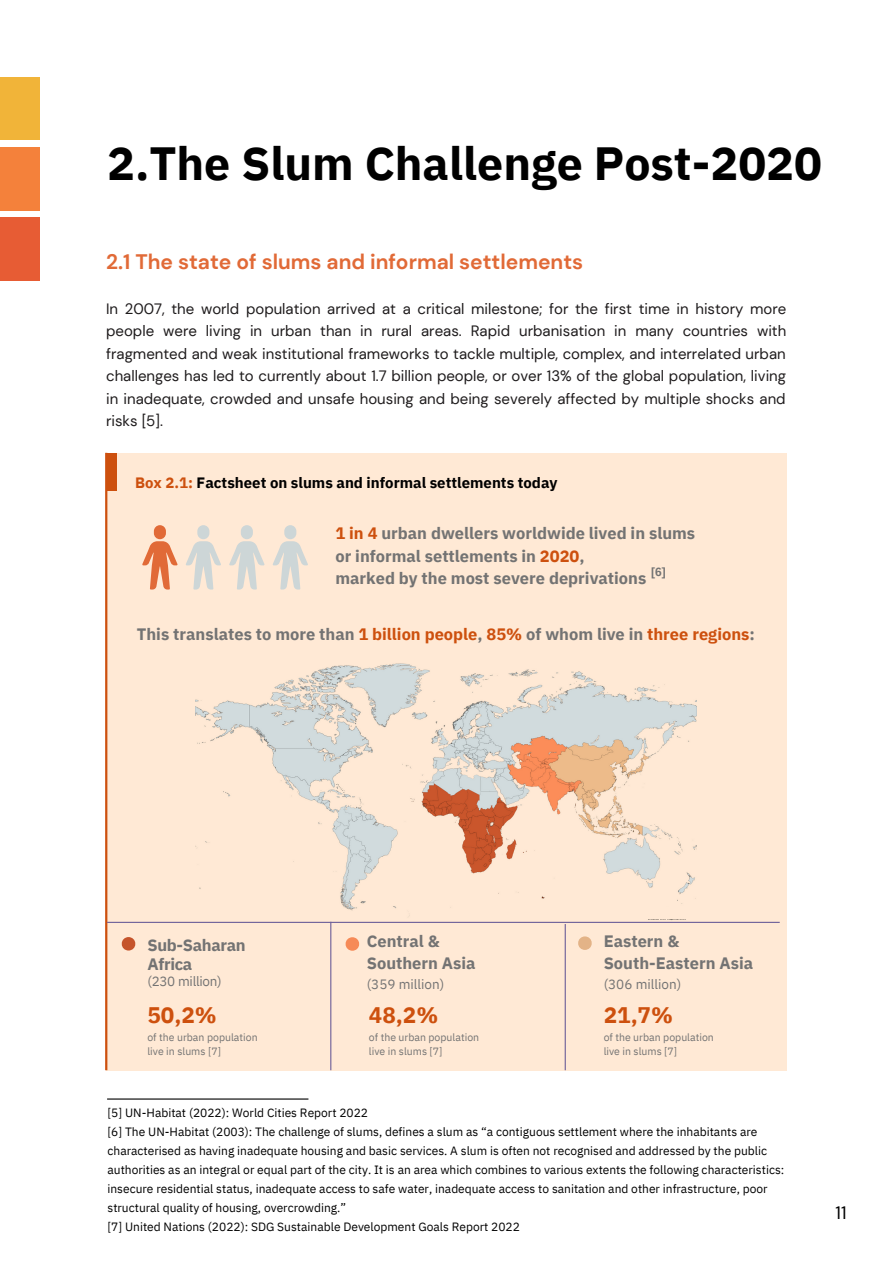
<style>
.page{position:relative;width:893px;height:1264px;background:#fff}
.page>*{position:absolute;margin:0;border:0;box-sizing:border-box;transform-origin:0 0}
.t1{font:700 46.5px "IBM Plex Sans";color:#000}
.t2{font:700 22.5px "IBM Plex Sans";color:#cd500e}
.t3{font:700 21px "DM Sans";color:#e16a37}
.t4{font:18px "DM Sans";color:#000}
.t5{font:700 16.5px "IBM Plex Sans";color:#737373}
.t6{font:700 16.5px "IBM Plex Sans";letter-spacing:-.02em;color:#737373}
.t7{font:15px/22.5px "DM Sans";color:#1e1b1c;text-align:justify}
.t8{font:700 15px "IBM Plex Sans";color:#000}
.t9{font:13.5px "IBM Plex Sans";color:#737373}
.t10{font:13.5px "IBM Plex Sans";letter-spacing:-.02em;color:#737373}
.t11{font:12px/19px "IBM Plex Sans";color:#000}
.t12{font:700 12px "Arimo";color:#737373}
.t13{font:10.5px "IBM Plex Sans";color:#737373}
.s1{color:#cd500e}
</style>
<div class="page">
<div style="left:106px;top:453px;width:680px;height:617px;background:#ffe9d5"></div>
<svg style="left:142px;top:525px;width:35px;height:64px"></svg>
<svg style="left:186px;top:525px;width:122px;height:64px"></svg>
<img style="left:195px;top:663px;width:501px;height:257px">
<hr style="left:105px;top:453px;width:2px;height:617px;background:#cd500e">
<div style="left:107px;top:453px;width:10px;height:37px;background:#cd500e"></div>
<hr style="left:330px;top:921px;width:1px;height:149px;background:#6c5e99">
<hr style="left:564px;top:924px;width:1px;height:146px;background:#6c5e99">
<hr style="left:107px;top:921px;width:672px;height:1px;background:#6c5e99">
<div style="left:122px;top:937px;width:13px;height:13px;background:#c5542b;border-radius:7px"></div>
<div style="left:345px;top:937px;width:14px;height:13px;background:#f68a57;border-radius:7px"></div>
<div style="left:578px;top:936px;width:13px;height:13px;background:#e3b387;border-radius:7px"></div>
<div style="left:225px;top:814px;width:28px;height:35px;background:#ffe9d5"></div>
<div style="left:621px;top:907px;width:71px;height:12px;background:#ffe9d5"></div>
<div style="left:0;top:218px;width:39px;height:63px;background:#e75c34"></div>
<div style="left:0;top:147px;width:39px;height:63px;background:#f4813b"></div>
<div style="left:0;top:77px;width:39px;height:63px;background:#f1b439"></div>
<hr style="left:107px;top:1098px;width:201px;height:1px;background:#000">
<p class="t1" style="left:107px;top:132px;width:716px">2.The Slum Challenge Post-2020</p>
<p class="t3" style="left:106px;top:248px;width:478px">2.1 The state of slums and informal settlements</p>
<p class="t7" style="left:106px;top:297px;width:681px">In 2007, the world population arrived at a critical milestone; for the first time in history more people were living in urban than in rural areas. Rapid urbanisation in many countries with fragmented and weak institutional frameworks to tackle multiple, complex, and interrelated urban challenges has led to currently about 1.7 billion people, or over 13% of the global population, living in inadequate, crowded and unsafe housing and being severely affected by multiple shocks and risks [5].</p>
<p class="t8" style="left:135px;top:472px;width:424px"><span class="s1">Box 2.1:</span> Factsheet on slums and informal settlements today</p>
<p class="t5" style="left:335px;top:522px;width:361px"><span class="s1">1 in 4</span> urban dwellers worldwide lived in slums</p>
<p class="t5" style="left:335px;top:545px;width:251px">or informal settlements in <span class="s1">2020</span>,</p>
<p class="t5" style="left:335px;top:567px;width:312px">marked by the most severe deprivations</p>
<p class="t12" style="left:651px;top:565px;width:16px">[6]</p>
<p class="t5" style="left:137px;top:622px;width:619px">This translates to more than <span class="s1">1 billion people</span>, <span class="s1">85%</span> of whom live in <span class="s1">three regions</span>:</p>
<p class="t6" style="left:147px;top:934px;width:100px">Sub-Saharan</p>
<p class="t5" style="left:147px;top:953px;width:46px">Africa</p>
<p class="t10" style="left:147px;top:972px;width:76px">(230 million)</p>
<p class="t2" style="left:147px;top:1000px;width:71px">50,2%</p>
<p class="t13" style="left:147px;top:1030px;width:112px">of the urban population</p>
<p class="t13" style="left:147px;top:1044px;width:75px">live in slums [7]</p>
<p class="t5" style="left:367px;top:930px;width:74px">Central &amp;</p>
<p class="t5" style="left:367px;top:952px;width:110px">Southern Asia</p>
<p class="t9" style="left:367px;top:974px;width:79px">(359 million)</p>
<p class="t2" style="left:369px;top:1000px;width:71px">48,2%</p>
<p class="t13" style="left:369px;top:1030px;width:112px">of the urban population</p>
<p class="t13" style="left:369px;top:1044px;width:75px">live in slums [7]</p>
<p class="t5" style="left:603px;top:930px;width:77px">Eastern &amp;</p>
<p class="t5" style="left:603px;top:952px;width:151px">South-Eastern Asia</p>
<p class="t9" style="left:603px;top:974px;width:79px">(306 million)</p>
<p class="t2" style="left:603px;top:1000px;width:71px">21,7%</p>
<p class="t13" style="left:603px;top:1030px;width:112px">of the urban population</p>
<p class="t13" style="left:603px;top:1044px;width:75px">live in slums [7]</p>
<p class="t11" style="left:107px;top:1102px;width:262px">[5] UN-Habitat (2022): World Cities Report 2022</p>
<p class="t11" style="left:107px;top:1121px;width:678px">[6] The UN-Habitat (2003): The challenge of slums, defines a slum as “a contiguous settlement where the inhabitants are characterised as having inadequate housing and basic services. A slum is often not recognised and addressed by the public authorities as an integral or equal part of the city. It is an area which combines to various extents the following characteristics: insecure residential status, inadequate access to safe water, inadequate access to sanitation and other infrastructure, poor structural quality of housing, overcrowding.”</p>
<p class="t11" style="left:107px;top:1216px;width:414px">[7] United Nations (2022): SDG Sustainable Development Goals Report 2022</p>
<p class="t4" style="left:835px;top:1200px;width:12px">11</p>
</div>
